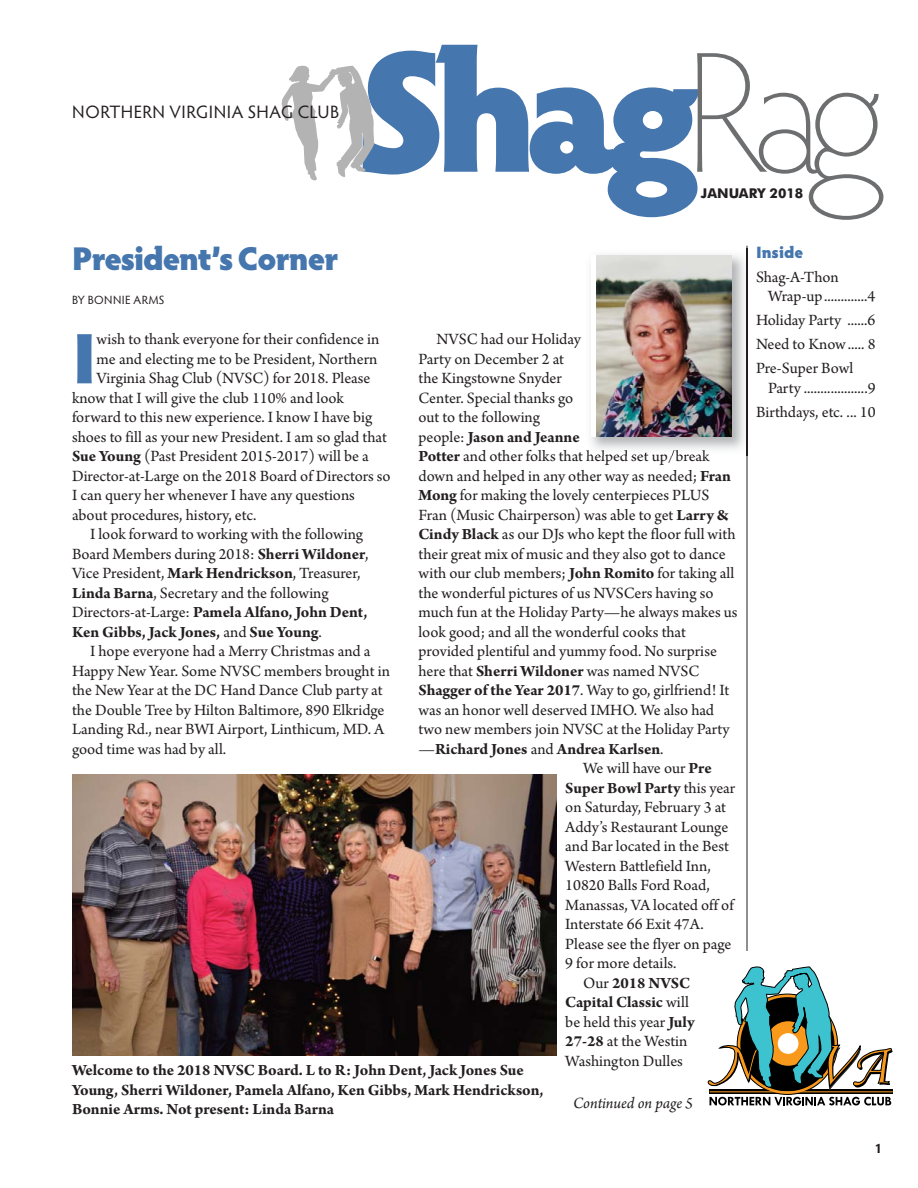
<style>
.page{position:relative;width:918px;height:1188px;background:#fff}
.page>*{position:absolute;margin:0;border:0;box-sizing:border-box;transform-origin:0 0}
.t1{font:900 173.1px "Hypatia Sans Pro";color:#4576ad}
.t2{font:900 71.7px "Hypatia Sans Pro";color:#4576ad}
.t3{font:900 33px "Hypatia Sans Pro";letter-spacing:-.035em;color:#4576ad}
.t4{font:18px "Hypatia Sans Pro";letter-spacing:.025em;color:#231f20}
.t5{font:16.5px/24px "Arno Pro";color:#231f20}
.t6{font:700 16.5px/19.5px "Arno Pro";color:#231f20}
.t7{font:italic 16.5px "Arno Pro";letter-spacing:-.005em;color:#231f20}
.t8{font:900 16.5px "Hypatia Sans Pro";color:#4576ad}
.t9{font:700 13.5px "Futura BT";color:#231f20}
.t10{font:700 13.5px "Hypatia Sans Pro";color:#231f20}
.t11{font:12px "Hypatia Sans Pro";letter-spacing:.03em;color:#231f20}
.s1{font-weight:200;color:#6d6e70}
.s2{font-weight:200;font-size:178.8px;color:#6d6e70}
.s3{font-weight:400}
.s4{font-weight:700}
</style>
<div class="page">
<hr style="left:747px;top:246px;width:1px;height:705px;background:#231f20">
<svg style="left:281px;top:65px;width:93px;height:116px"></svg>
<img style="left:586px;top:249px;width:161px;height:207px">
<div style="left:591px;top:255px;width:141px;height:182px;background:#fff"></div>
<img style="left:596px;top:255px;width:136px;height:181px">
<svg style="left:710px;top:1090px;width:183px;height:4px"></svg>
<hr style="left:710px;top:1091px;width:183px;height:1px;background:#f29d26">
<svg style="left:710px;top:1097px;width:181px;height:8px"></svg>
<svg style="left:708px;top:966px;width:185px;height:124px"></svg>
<img style="left:72px;top:774px;width:484px;height:281px">
<p class="t4" style="left:72px;top:101px;width:269px">NORTHERN VIRGINIA SHAG CLUB</p>
<h1 class="t1" style="left:353px;top:45px;width:536px">Shag<span class="s1">R</span><span class="s2">ag</span></h1>
<p class="t9" style="left:701px;top:187px;width:104px">JANUARY 2018</p>
<h3 class="t3" style="left:72px;top:246px;width:268px">President’s Corner</h3>
<p class="t11" style="left:72px;top:293px;width:94px">BY BONNIE ARMS</p>
<p class="t5" style="left:437px;top:329px;width:146px">NVSC had our Holiday</p>
<p class="t5" style="left:419px;top:348px;width:147px">Party on December 2 at</p>
<p class="t5" style="left:419px;top:368px;width:145px">the Kingstowne Snyder</p>
<p class="t5" style="left:419px;top:387px;width:156px">Center. Special thanks go</p>
<p class="t5" style="left:419px;top:407px;width:123px">out to the following</p>
<p class="t6" style="left:419px;top:429px;width:163px"><span class="s3">people:</span> Jason and Jeanne</p>
<p class="t5" style="left:419px;top:446px;width:293px"><span class="s4">Potter</span> and other folks that helped set up/break</p>
<p class="t5" style="left:419px;top:465px;width:314px">down and helped in any other way as needed; <span class="s4">Fran</span></p>
<p class="t5" style="left:419px;top:485px;width:292px"><span class="s4">Mong</span> for making the lovely centerpieces PLUS</p>
<p class="t5" style="left:419px;top:504px;width:312px">Fran (Music Chairperson) was able to get <span class="s4">Larry &amp;</span></p>
<p class="t5" style="left:419px;top:524px;width:319px"><span class="s4">Cindy Black</span> as our DJs who kept the floor full with</p>
<p class="t5" style="left:419px;top:543px;width:309px">their great mix of music and they also got to dance</p>
<p class="t5" style="left:419px;top:563px;width:317px">with our club members; <span class="s4">John Romito</span> for taking all</p>
<p class="t5" style="left:419px;top:582px;width:297px">the wonderful pictures of us NVSCers having so</p>
<p class="t5" style="left:419px;top:602px;width:321px">much fun at the Holiday Party—he always makes us</p>
<p class="t5" style="left:419px;top:621px;width:269px">look good; and all the wonderful cooks that</p>
<p class="t5" style="left:419px;top:641px;width:300px">provided plentiful and yummy food. No surprise</p>
<p class="t5" style="left:419px;top:660px;width:282px">here that <span class="s4">Sherri Wildoner</span> was named NVSC</p>
<p class="t5" style="left:419px;top:680px;width:312px"><span class="s4">Shagger of the Year 2017</span>. Way to go, girlfriend! It</p>
<p class="t5" style="left:419px;top:699px;width:297px">was an honor well deserved IMHO. We also had</p>
<p class="t5" style="left:419px;top:719px;width:313px">two new members join NVSC at the Holiday Party</p>
<p class="t6" style="left:419px;top:741px;width:247px"><span class="s3">—</span>Richard Jones <span class="s3">and</span> Andrea Karlsen<span class="s3">.</span></p>
<p class="t5" style="left:583px;top:758px;width:130px">We will have our <span class="s4">Pre</span></p>
<p class="t6" style="left:565px;top:780px;width:171px">Super Bowl Party <span class="s3">this year</span></p>
<p class="t5" style="left:565px;top:797px;width:162px">on Saturday, February 3 at</p>
<p class="t5" style="left:565px;top:816px;width:164px">Addy’s Restaurant Lounge</p>
<p class="t5" style="left:565px;top:836px;width:165px">and Bar located in the Best</p>
<p class="t5" style="left:565px;top:855px;width:147px">Western Battlefield Inn,</p>
<p class="t5" style="left:565px;top:875px;width:146px">10820 Balls Ford Road,</p>
<p class="t5" style="left:565px;top:894px;width:170px">Manassas, VA located off of</p>
<p class="t5" style="left:565px;top:914px;width:140px">Interstate 66 Exit 47A.</p>
<p class="t5" style="left:565px;top:933px;width:168px">Please see the flyer on page</p>
<p class="t5" style="left:565px;top:953px;width:113px">9 for more details.</p>
<p class="t6" style="left:583px;top:975px;width:108px"><span class="s3">Our</span> 2018 NVSC</p>
<p class="t6" style="left:565px;top:994px;width:125px">Capital Classic <span class="s3">will</span></p>
<p class="t5" style="left:565px;top:1011px;width:131px">be held this year <span class="s4">July</span></p>
<p class="t5" style="left:565px;top:1031px;width:124px"><span class="s4">27-28</span> at the Westin</p>
<p class="t5" style="left:565px;top:1050px;width:119px">Washington Dulles</p>
<h2 class="t2" style="left:72px;top:331px;width:26px">I</h2>
<p class="t5" style="left:97px;top:329px;width:284px">wish to thank everyone for their confidence in</p>
<p class="t5" style="left:97px;top:348px;width:282px">me and electing me to be President, Northern</p>
<p class="t5" style="left:97px;top:368px;width:275px">Virginia Shag Club (NVSC) for 2018. Please</p>
<p class="t5" style="left:72px;top:387px;width:273px">know that I will give the club 110% and look</p>
<p class="t5" style="left:72px;top:407px;width:302px">forward to this new experience. I know I have big</p>
<p class="t5" style="left:72px;top:426px;width:316px">shoes to fill as your new President. I am so glad that</p>
<p class="t5" style="left:72px;top:446px;width:298px"><span class="s4">Sue Young</span> (Past President 2015-2017) will be a</p>
<p class="t5" style="left:72px;top:465px;width:320px">Director-at-Large on the 2018 Board of Directors so</p>
<p class="t5" style="left:72px;top:485px;width:284px">I can query her whenever I have any questions</p>
<p class="t5" style="left:72px;top:504px;width:186px">about procedures, history, etc.</p>
<p class="t5" style="left:90px;top:524px;width:275px">I look forward to working with the following</p>
<p class="t5" style="left:72px;top:543px;width:298px">Board Members during 2018: <span class="s4">Sherri Wildoner</span>,</p>
<p class="t5" style="left:72px;top:563px;width:290px">Vice President, <span class="s4">Mark Hendrickson</span>, Treasurer,</p>
<p class="t5" style="left:72px;top:582px;width:258px"><span class="s4">Linda Barna</span>, Secretary and the following</p>
<p class="t6" style="left:72px;top:604px;width:297px"><span class="s3">Directors-at-Large:</span> Pamela Alfano, John Dent,</p>
<p class="t6" style="left:72px;top:624px;width:251px">Ken Gibbs, Jack Jones, <span class="s3">and</span> Sue Young<span class="s3">.</span></p>
<p class="t5" style="left:90px;top:641px;width:282px">I hope everyone had a Merry Christmas and a</p>
<p class="t5" style="left:72px;top:660px;width:319px">Happy New Year. Some NVSC members brought in</p>
<p class="t5" style="left:72px;top:680px;width:312px">the New Year at the DC Hand Dance Club party at</p>
<p class="t5" style="left:72px;top:699px;width:314px">the Double Tree by Hilton Baltimore, 890 Elkridge</p>
<p class="t5" style="left:72px;top:719px;width:314px">Landing Rd., near BWI Airport, Linthicum, MD. A</p>
<p class="t5" style="left:72px;top:738px;width:156px">good time was had by all.</p>
<p class="t6" style="left:72px;top:1062px;width:473px">Welcome to the 2018 NVSC Board. L to R: John Dent, Jack Jones Sue<br>Young, Sherri Wildoner, Pamela Alfano, Ken Gibbs, Mark Hendrickson,<br>Bonnie Arms. Not present: Linda Barna</p>
<p class="t7" style="left:573px;top:1096px;width:122px">Continued on page 5</p>
<p class="t8" style="left:756px;top:246px;width:49px">Inside</p>
<p class="t5" style="left:768px;top:269px;width:109px;line-height:19.5px;text-indent:-12px">Shag-A-Thon<br>Wrap-up.............4</p>
<p class="t5" style="left:756px;top:310px;width:121px;text-align:justify">Holiday Party ......6<br>Need to Know ..... 8<br>Pre-Super Bowl</p>
<p class="t5" style="left:756px;top:377px;width:121px;text-align:right">Party ...................9<br>Birthdays, etc. ... 10</p>
<p class="t10" style="left:875px;top:1140px;width:9px">1</p>
</div>
